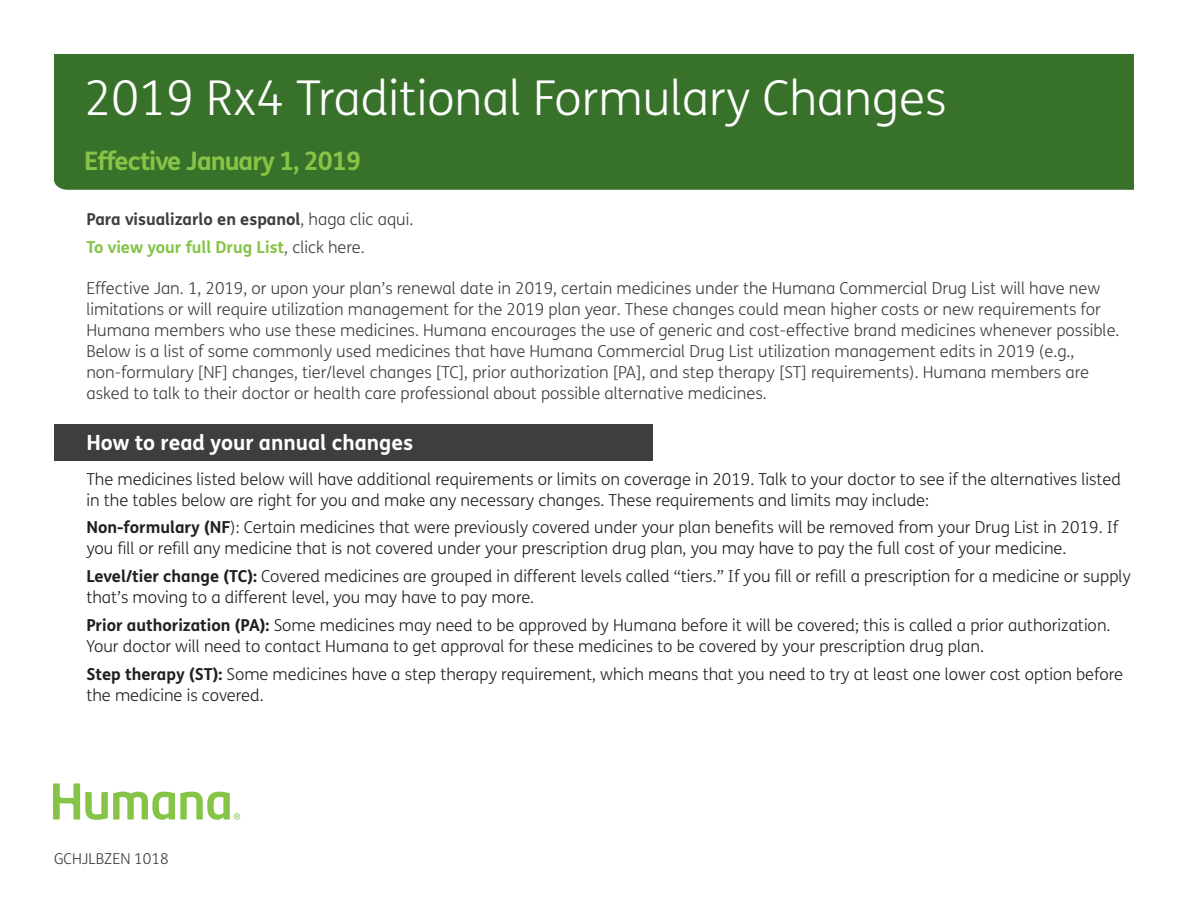
<style>
.page{position:relative;width:1188px;height:918px;background:#fff}
.page>*{position:absolute;margin:0;border:0;box-sizing:border-box;transform-origin:0 0}
.t1{font:300 48px "FS Humana";color:#fff}
.t2{font:700 25.5px "FS Humana";letter-spacing:-.04em;color:#85c447}
.t3{font:700 21px "FS Humana";color:#fff}
.t4{font:300 16.5px/21px "FS Humana";color:#231f20}
.t5{font:300 16.5px/21px "FS Humana";color:#3e3e3f}
.t6{font:700 16.5px "FS Humana";color:#3e3e3f}
.t7{font:700 16.5px "FS Humana";color:#85c447}
.t8{font:300 15px "FS Humana";color:#3e3e3f}
.s1{font-weight:300}
.s2{font-weight:300;color:#3e3e3f}
.s3{font-weight:700}
</style>
<div class="page">
<div style="left:54px;top:424px;width:598px;height:37px;background:#3e3e3f"></div>
<div style="left:54px;top:54px;width:1080px;height:136px;background:#387129"></div>
<svg style="left:53px;top:783px;width:187px;height:37px"></svg>
<p class="t1" style="left:84px;top:65px;width:864px">2019 Rx4 Traditional Formulary Changes</p>
<p class="t2" style="left:84px;top:141px;width:279px">Effective January 1, 2019</p>
<p class="t6" style="left:86px;top:207px;width:329px">Para visualizarlo en espanol<span class="s1">, haga clic aqui.</span></p>
<p class="t7" style="left:86px;top:234px;width:280px">To view your full Drug List<span class="s2">, click here.</span></p>
<p class="t5" style="left:86px;top:277px;width:1035px">Effective Jan. 1, 2019, or upon your plan’s renewal date in 2019, certain medicines under the Humana Commercial Drug List will have new limitations or will require utilization management for the 2019 plan year. These changes could mean higher costs or new requirements for Humana members who use these medicines. Humana encourages the use of generic and cost-effective brand medicines whenever possible.<br>Below is a list of some commonly used medicines that have Humana Commercial Drug List utilization management edits in 2019 (e.g., non-formulary [NF] changes, tier/level changes [TC], prior authorization [PA], and step therapy [ST] requirements). Humana members are asked to talk to their doctor or health care professional about possible alternative medicines.</p>
<p class="t3" style="left:86px;top:426px;width:328px">How to read your annual changes</p>
<p class="t4" style="left:86px;top:468px;width:1036px">The medicines listed below will have additional requirements or limits on coverage in 2019. Talk to your doctor to see if the alternatives listed in the tables below are right for you and make any necessary changes. These requirements and limits may include:</p>
<p class="t4" style="left:86px;top:517px;width:1033px"><span class="s3">Non-formulary (NF</span>): Certain medicines that were previously covered under your plan benefits will be removed from your Drug List in 2019. If you fill or refill any medicine that is not covered under your prescription drug plan, you may have to pay the full cost of your medicine.</p>
<p class="t4" style="left:86px;top:565px;width:1046px"><span class="s3">Level/tier change (TC):</span> Covered medicines are grouped in different levels called “tiers.” If you fill or refill a prescription for a medicine or supply that’s moving to a different level, you may have to pay more.</p>
<p class="t4" style="left:86px;top:614px;width:1026px"><span class="s3">Prior authorization (PA):</span> Some medicines may need to be approved by Humana before it will be covered; this is called a prior authorization.<br>Your doctor will need to contact Humana to get approval for these medicines to be covered by your prescription drug plan.</p>
<p class="t4" style="left:86px;top:663px;width:1038px"><span class="s3">Step therapy (ST):</span> Some medicines have a step therapy requirement, which means that you need to try at least one lower cost option before the medicine is covered.</p>
<p class="t8" style="left:54px;top:849px;width:116px">GCHJLBZEN 1018</p>
</div>
